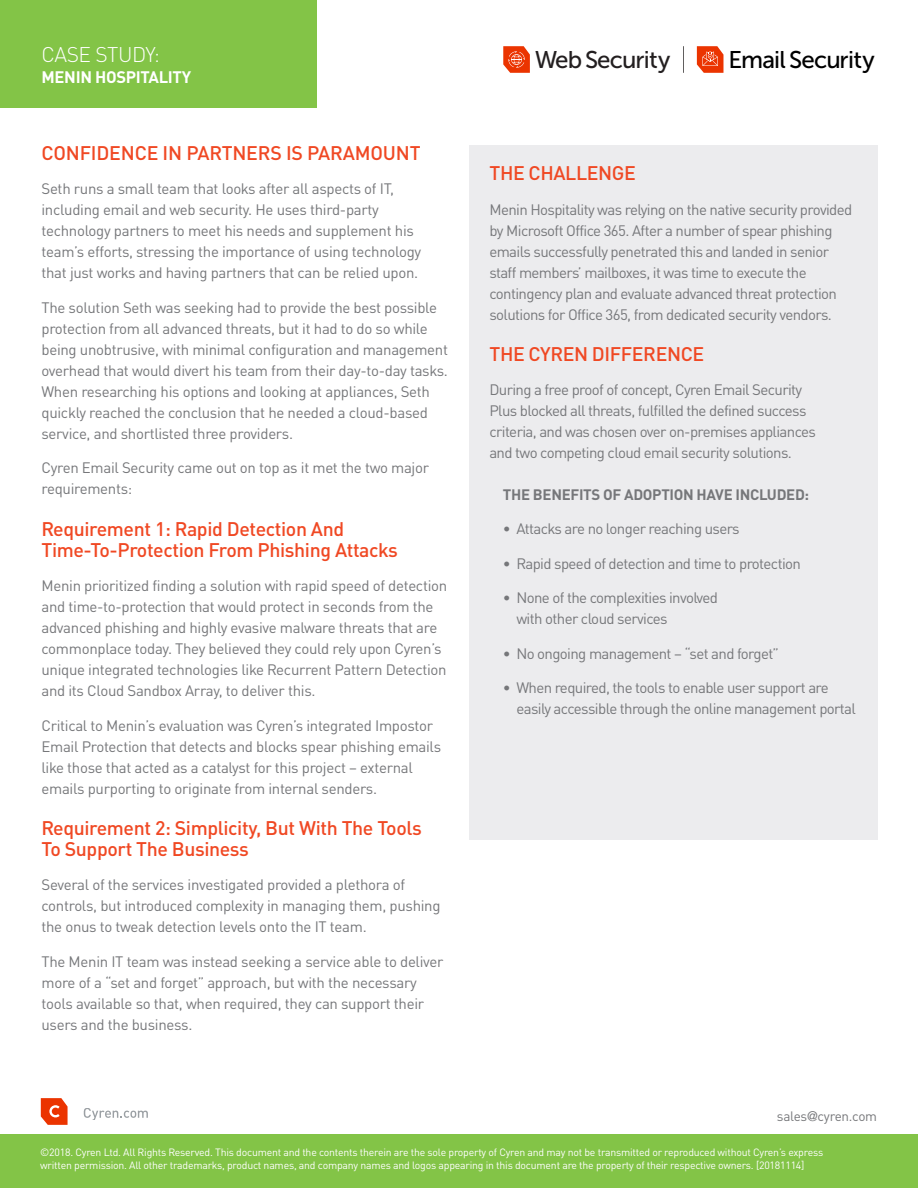
<style>
.page{position:relative;width:918px;height:1188px;background:#fff}
.page>*{position:absolute;margin:0;border:0;box-sizing:border-box;transform-origin:0 0}
.t1{font:24.15px "Museo Sans 500";letter-spacing:-.035em;color:#000}
.t2{font:24.15px "Museo Sans 500";letter-spacing:-.035em;color:#231f20}
.Title_Back_Page{font:300 21px "DINOT";letter-spacing:-.02em;color:#fff}
.t3{font:500 19.5px/21px "DINOT";letter-spacing:-.02em;color:#f04823}
.Title_Back_Page-2{font:700 16.5px "DINOT";letter-spacing:-.02em;color:#fff}
.Body_text{font:15px/21px "DINOT";letter-spacing:-.02em;color:#76777a}
.Body_text-2{font:15px/21px "DINOT";letter-spacing:-.04em;color:#76777a}
.t4{font:700 15px "DINOT";letter-spacing:-.02em;color:#76777a}
.Body_text-3{font:13.5px "DINOT";letter-spacing:-.02em;color:#76777a}
.t5{font:10.5px/13.5px "DINOT";letter-spacing:-.02em;color:#fff}
.s1{font-family:"Helvetica Neue"}
</style>
<div class="page">
<div style="left:0;top:1135px;width:918px;height:53px;background:#83c447"></div>
<div style="left:0;top:0;width:316px;height:108px;background:#83c447"></div>
<div style="left:469px;top:145px;width:409px;height:694px;background:#ececee"></div>
<svg style="left:41px;top:1099px;width:27px;height:26px"></svg>
<svg style="left:84px;top:1108px;width:64px;height:12px"></svg>
<svg style="left:697px;top:46px;width:26px;height:27px"></svg>
<svg style="left:503px;top:46px;width:27px;height:27px"></svg>
<svg style="left:683px;top:46px;width:1px;height:27px"></svg>
<p class="Title_Back_Page" style="left:42px;top:42px;width:120px">CASE STUDY:</p>
<p class="Title_Back_Page-2" style="left:42px;top:66px;width:151px">MENIN HOSPITALITY</p>
<h2 class="t3" style="left:42px;top:142px;width:381px">CONFIDENCE IN PARTNERS IS PARAMOUNT</h2>
<p class="Body_text" style="left:41px;top:178px;width:381px">Seth runs a small team that looks after all aspects of IT, including email and web security. He uses third-party technology partners to meet his needs and supplement his team’s efforts, stressing the importance of using technology that just works and having partners that can be relied upon.</p>
<p class="Body_text" style="left:41px;top:297px;width:408px">The solution Seth was seeking had to provide the best possible protection from all advanced threats, but it had to do so while being unobtrusive, with minimal configuration and management overhead that would divert his team from their day-to-day tasks.<br>When researching his options and looking at appliances, Seth quickly reached the conclusion that he needed a cloud-based service, and shortlisted three providers.</p>
<p class="Body_text" style="left:41px;top:457px;width:389px">Cyren Email Security came out on top as it met the two major requirements:</p>
<h2 class="t3" style="left:41px;top:518px;width:358px">Requirement 1: Rapid Detection And<br>Time-To-Protection From Phishing Attacks</h2>
<p class="Body_text" style="left:41px;top:575px;width:407px">Menin prioritized finding a solution with rapid speed of detection and time-to-protection that would protect in seconds from the advanced phishing and highly evasive malware threats that are commonplace today. They believed they could rely upon Cyren’s unique integrated technologies like Recurrent Pattern Detection and its Cloud Sandbox Array, to deliver this.</p>
<p class="Body_text" style="left:41px;top:714px;width:401px">Critical to Menin’s evaluation was Cyren’s integrated Impostor Email Protection that detects and blocks spear phishing emails like those that acted as a catalyst for this project – external emails purporting to originate from internal senders.</p>
<h2 class="t3" style="left:41px;top:817px;width:382px">Requirement 2: Simplicity, But With The Tools<br>To Support The Business</h2>
<p class="Body_text" style="left:41px;top:874px;width:401px">Several of the services investigated provided a plethora of controls, but introduced complexity in managing them, pushing the onus to tweak detection levels onto the IT team.</p>
<p class="Body_text" style="left:41px;top:951px;width:403px">The Menin IT team was instead seeking a service able to deliver more of a “set and forget” approach, but with the necessary tools available so that, when required, they can support their users and the business.</p>
<p class="t2" style="left:535px;top:46px;width:137px">WebSecurity</p>
<p class="t1" style="left:728px;top:46px;width:148px">Email Security</p>
<h2 class="t3" style="left:489px;top:162px;width:148px">THE CHALLENGE</h2>
<p class="Body_text-2" style="left:489px;top:198px;width:365px">Menin Hospitality was relying on the native security provided by Microsoft Office 365. After a number of spear phishing emails successfully penetrated this and landed in senior staff members’ mailboxes, it was time to execute the contingency plan and evaluate advanced threat protection solutions for Office 365, from dedicated security vendors.</p>
<h2 class="t3" style="left:489px;top:343px;width:216px">THE CYREN DIFFERENCE</h2>
<p class="Body_text-2" style="left:489px;top:379px;width:328px">During a free proof of concept, Cyren Email Security Plus blocked all threats, fulfilled the defined success criteria, and was chosen over on-premises appliances and two competing cloud email security solutions.</p>
<h2 class="t4" style="left:503px;top:484px;width:308px">THE BENEFITS OF ADOPTION HAVE INCLUDED:</h2>
<p class="Body_text-2" style="left:503px;top:518px;width:238px">• Attacks are no longer reaching users</p>
<p class="Body_text-2" style="left:503px;top:552px;width:300px">• Rapid speed of detection and time to protection</p>
<p class="Body_text-2" style="left:516px;top:587px;width:203px;text-indent:-14px">• None of the complexities involved with other cloud services</p>
<p class="Body_text-2" style="left:503px;top:642px;width:278px">• No ongoing management – “set and forget”</p>
<p class="Body_text-2" style="left:516px;top:677px;width:341px;text-indent:-14px">• When required, the tools to enable user support are easily accessible through the online management portal</p>
<p class="Body_text-3" style="left:777px;top:1107px;width:102px">sales<span class="s1">@</span>cyren.com</p>
<p class="t5" style="left:40px;top:1145px;width:784px">©2018. Cyren Ltd. All Rights Reserved. This document and the contents therein are the sole property of Cyren and may not be transmitted or reproduced without Cyren’s express written permission. All other trademarks, product names, and company names and logos appearing in this document are the property of their respective owners. [20181114]</p>
</div>
